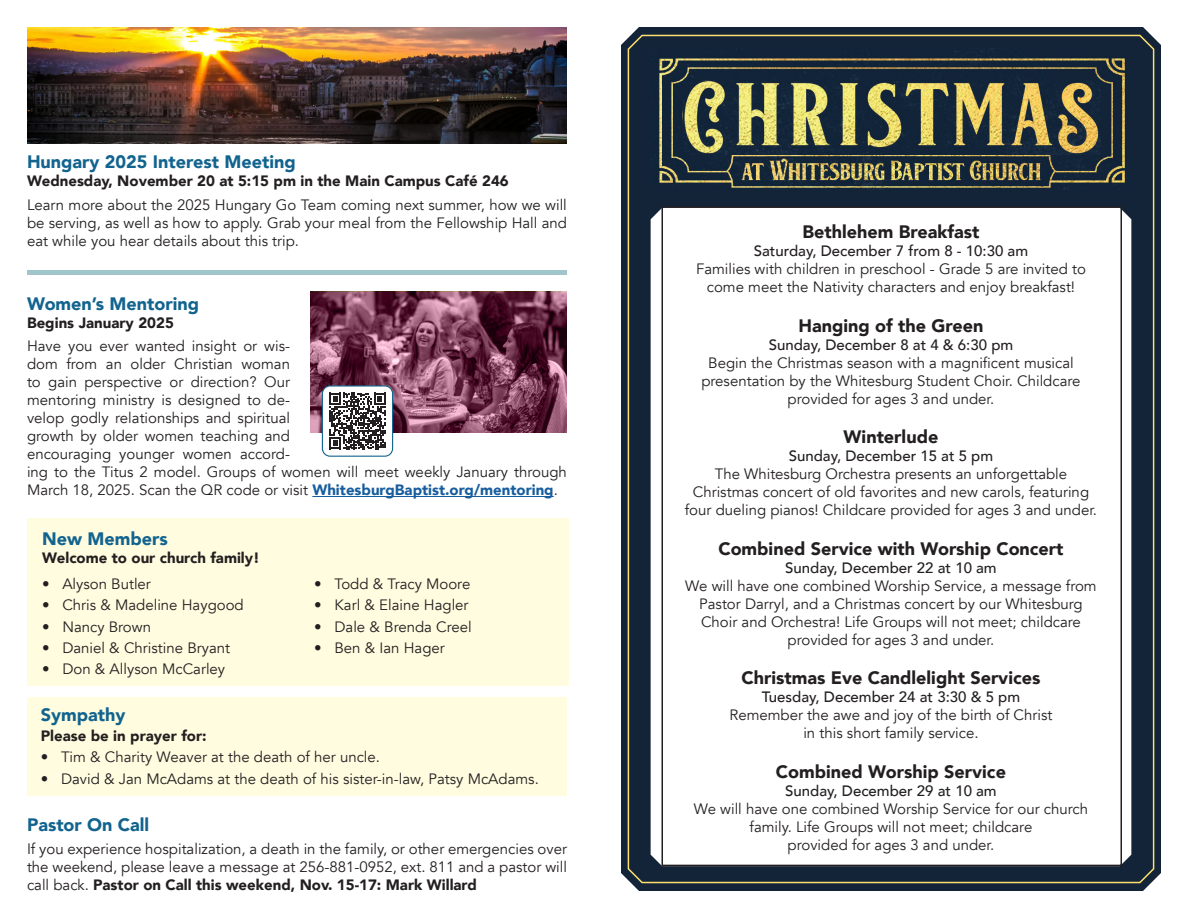
<style>
.page{position:relative;width:1188px;height:918px;background:#fff}
.page>*{position:absolute;margin:0;border:0;box-sizing:border-box;transform-origin:0 0}
.t1{font:900 18px "Avenir";color:#231f20}
.t2{font:900 18px "Avenir";color:#12648f}
.Body_text{font:15px/18px "Avenir";color:#231f20;text-align:center}
.t3{font:500 15px "Avenir";color:#231f20}
.t4{font:900 15px "Avenir";color:#231f20}
.s1{font-weight:900;color:#175d9e}
.s2{font-weight:900}
</style>
<div class="page">
<div style="left:621px;top:27px;width:540px;height:864px;background:#142438"></div>
<svg style="left:627px;top:33px;width:528px;height:851px;background:#2a3745"></svg>
<img style="left:651px;top:49px;width:480px;height:141px">
<img style="left:683px;top:82px;width:417px;height:73px">
<svg style="left:651px;top:208px;width:480px;height:658px"></svg>
<div style="left:662px;top:206px;width:460px;height:660px;border:2px solid #231f20"></div>
<div style="left:27px;top:270px;width:540px;height:5px;background:#a1c5ca"></div>
<img style="left:27px;top:27px;width:540px;height:117px">
<hr style="left:312px;top:496px;width:242px;height:1px;background:#175d9e">
<svg style="left:310px;top:292px;width:257px;height:141px;background:#7a405a"></svg>
<div style="left:322px;top:386px;width:71px;height:70px;background:#fff;border-radius:8px"></div>
<svg style="left:329px;top:393px;width:57px;height:56px"></svg>
<div style="left:322px;top:385px;width:71px;height:72px;border:1px solid #12648f;border-radius:8px"></div>
<div style="left:27px;top:519px;width:541px;height:167px;background:#fffce0"></div>
<div style="left:27px;top:697px;width:540px;height:99px;background:#fffce0"></div>
<p class="t2" style="left:27px;top:146px;width:270px">Hungary 2025 Interest Meeting</p>
<p class="t4" style="left:27px;top:168px;width:483px">Wednesday, November 20 at 5:15 pm in the Main Campus Café 246</p>
<p class="Body_text" style="left:27px;top:196px;width:542px;text-align:justify">Learn more about the 2025 Hungary Go Team coming next summer, how we will be serving, as well as how to apply. Grab your meal from the Fellowship Hall and eat while you hear details about this trip.</p>
<p class="t2" style="left:27px;top:288px;width:174px">Women’s Mentoring</p>
<p class="t4" style="left:27px;top:310px;width:148px">Begins January 2025</p>
<p class="Body_text" style="left:27px;top:337px;width:541px;text-align:left">Have you ever wanted insight or wis-<br>dom from an older Christian woman<br>to gain perspective or direction? Our<br>mentoring ministry is designed to de-<br>velop godly relationships and spiritual<br>growth by older women teaching and<br>encouraging younger women accord-<br>ing to the Titus 2 model. Groups of women will meet weekly January through March 18, 2025. Scan the QR code or visit <span class="s1">WhitesburgBaptist.org/mentoring</span>.</p>
<p class="t2" style="left:42px;top:523px;width:127px">New Members</p>
<p class="t4" style="left:42px;top:545px;width:219px">Welcome to our church family!</p>
<p class="Body_text" style="left:42px;top:575px;width:110px">• Alyson Butler</p>
<p class="Body_text" style="left:42px;top:597px;width:203px">• Chris &amp; Madeline Haygood</p>
<p class="Body_text" style="left:42px;top:618px;width:110px">• Nancy Brown</p>
<p class="Body_text" style="left:42px;top:639px;width:189px">• Daniel &amp; Christine Bryant</p>
<p class="Body_text" style="left:42px;top:660px;width:185px">• Don &amp; Allyson McCarley</p>
<p class="Body_text" style="left:314px;top:575px;width:158px">• Todd &amp; Tracy Moore</p>
<p class="Body_text" style="left:314px;top:597px;width:156px">• Karl &amp; Elaine Hagler</p>
<p class="Body_text" style="left:314px;top:618px;width:159px">• Dale &amp; Brenda Creel</p>
<p class="Body_text" style="left:314px;top:639px;width:132px">• Ben &amp; Ian Hager</p>
<p class="t2" style="left:41px;top:700px;width:86px">Sympathy</p>
<p class="t4" style="left:41px;top:723px;width:167px">Please be in prayer for:</p>
<p class="Body_text" style="left:41px;top:748px;width:341px">• Tim &amp; Charity Weaver at the death of her uncle.</p>
<p class="Body_text" style="left:41px;top:770px;width:500px">• David &amp; Jan McAdams at the death of his sister-in-law, Patsy McAdams.</p>
<p class="t2" style="left:27px;top:809px;width:124px">Pastor On Call</p>
<p class="Body_text" style="left:27px;top:841px;width:542px;text-align:justify">If you experience hospitalization, a death in the family, or other emergencies over the weekend, please leave a message at 256-881-0952, ext. 811 and a pastor will call back. <span class="s2">Pastor on Call this weekend, Nov. 15-17: Mark Willard</span></p>
<p class="t1" style="left:803px;top:216px;width:178px">Bethlehem Breakfast</p>
<p class="t3" style="left:754px;top:238px;width:276px">Saturday, December 7 from 8 - 10:30 am</p>
<p class="Body_text" style="left:696px;top:260px;width:391px">Families with children in preschool - Grade 5 are invited to come meet the Nativity characters and enjoy breakfast!</p>
<p class="t1" style="left:799px;top:310px;width:186px">Hanging of the Green</p>
<p class="t3" style="left:769px;top:331px;width:246px">Sunday, December 8 at 4 &amp; 6:30 pm</p>
<p class="Body_text" style="left:701px;top:354px;width:381px">Begin the Christmas season with a magnificent musical presentation by the Whitesburg Student Choir. Childcare provided for ages 3 and under.</p>
<p class="t1" style="left:844px;top:421px;width:96px">Winterlude</p>
<p class="t3" style="left:789px;top:443px;width:206px">Sunday, December 15 at 5 pm</p>
<p class="Body_text" style="left:685px;top:465px;width:414px">The Whitesburg Orchestra presents an unforgettable<br>Christmas concert of old favorites and new carols, featuring four dueling pianos! Childcare provided for ages 3 and under.</p>
<p class="t1" style="left:718px;top:533px;width:347px">Combined Service with Worship Concert</p>
<p class="t3" style="left:785px;top:555px;width:213px">Sunday, December 22 at 10 am</p>
<p class="Body_text" style="left:685px;top:577px;width:413px">We will have one combined Worship Service, a message from Pastor Darryl, and a Christmas concert by our Whitesburg Choir and Orchestra! Life Groups will not meet; childcare provided for ages 3 and under.</p>
<p class="t1" style="left:742px;top:663px;width:300px">Christmas Eve Candlelight Services</p>
<p class="t3" style="left:762px;top:684px;width:260px">Tuesday, December 24 at 3:30 &amp; 5 pm</p>
<p class="Body_text" style="left:729px;top:706px;width:325px">Remember the awe and joy of the birth of Christ</p>
<p class="Body_text" style="left:803px;top:724px;width:177px">in this short family service.</p>
<p class="t1" style="left:776px;top:756px;width:232px">Combined Worship Service</p>
<p class="t3" style="left:785px;top:778px;width:213px">Sunday, December 29 at 10 am</p>
<p class="Body_text" style="left:694px;top:800px;width:396px">We will have one combined Worship Service for our church family. Life Groups will not meet; childcare</p>
<p class="Body_text" style="left:788px;top:836px;width:208px">provided for ages 3 and under.</p>
</div>
